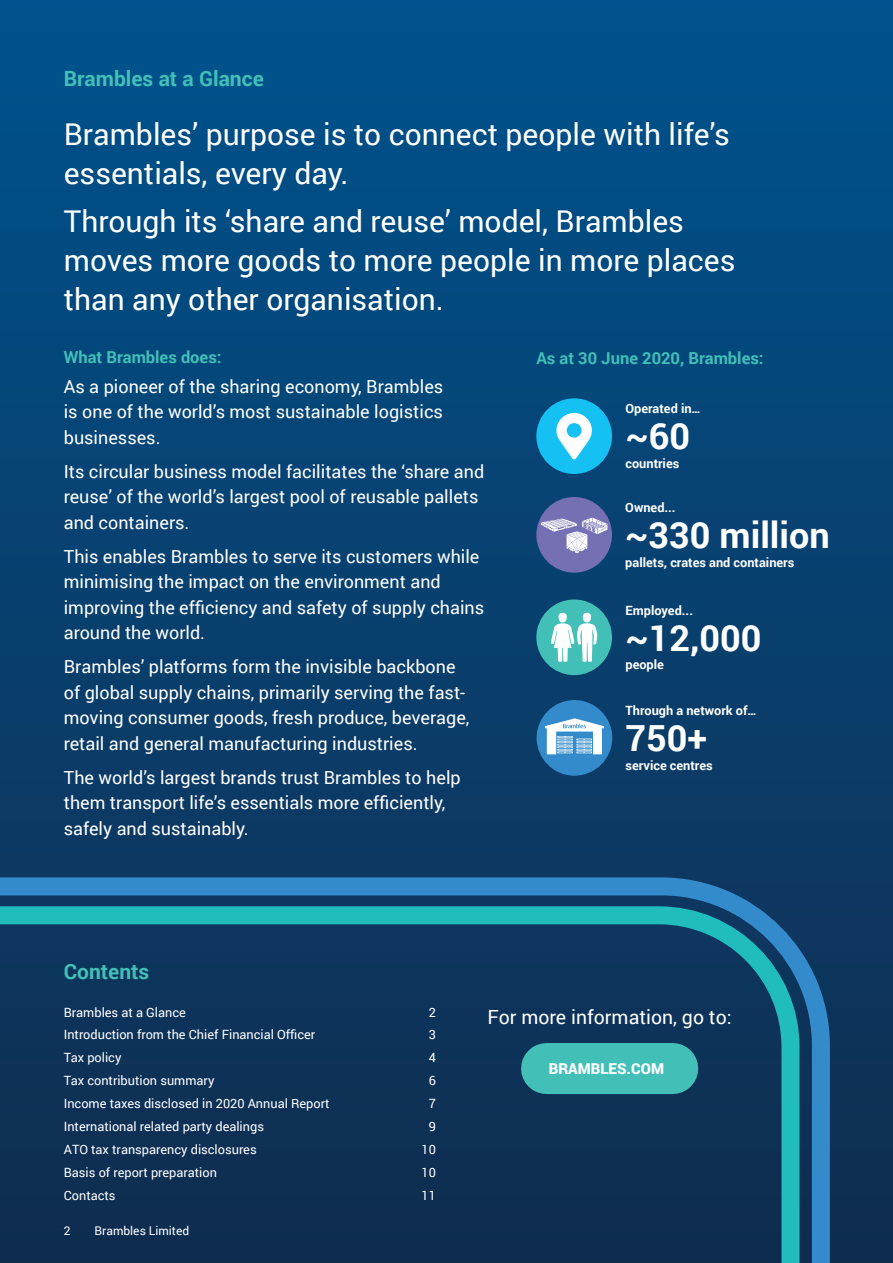
<style>
.page{position:relative;width:893px;height:1263px;background:#fff}
.page>*{position:absolute;margin:0;border:0;box-sizing:border-box;transform-origin:0 0}
.t1{font:700 36px "Roboto";color:#fff}
.Intro_Para__quote{font:30px/39px "Roboto";color:#fff}
.Page_Heading{font:700 21px "Roboto";color:#42c0b8}
.Intro_Para__quote-2{font:19.5px "Roboto";color:#fff}
.Intro_Para__quote-3{font:18px/25.5px "Roboto";color:#fff}
.Subheading_1{font:700 16.5px "Roboto";color:#42c0b8}
.t2{font:900 15px "Roboto";color:#fff}
.Body_text_9pt_GREY{font:12.75px "Roboto";color:#fff}
.Subheading_2_White{font:700 12.75px "Roboto";color:#fff}
.t3{font:12px "Roboto";color:#fff}
</style>
<div class="page">
<div style="left:0;top:0;width:893px;height:1263px;background:linear-gradient(to bottom,#00538d,#112c4e)"></div>
<div style="left:536px;top:398px;width:76px;height:76px;background:#15c0f2;border-radius:50%"></div>
<svg style="left:556px;top:413px;width:36px;height:46px"></svg>
<div style="left:536px;top:599px;width:76px;height:76px;background:#42c0b8;border-radius:50%"></div>
<svg style="left:551px;top:613px;width:46px;height:49px"></svg>
<div style="left:537px;top:700px;width:75px;height:76px;background:#348bcb;border-radius:50%"></div>
<svg style="left:545px;top:718px;width:59px;height:36px"></svg>
<div style="left:536px;top:497px;width:76px;height:76px;background:#756fb3;border-radius:50%"></div>
<svg style="left:541px;top:518px;width:66px;height:35px"></svg>
<svg style="left:0;top:868px;width:839px;height:395px;background:#206094"></svg>
<svg style="left:0;top:897px;width:808px;height:366px;background:#103f61"></svg>
<p class="Page_Heading" style="left:64px;top:64px;width:201px">Brambles at a Glance</p>
<p class="Intro_Para__quote" style="left:64px;top:114px;width:667px">Brambles’ purpose is to connect people with life’s essentials, every day.</p>
<p class="Intro_Para__quote" style="left:64px;top:200px;width:673px">Through its ‘share and reuse’ model, Brambles moves more goods to more people in more places than any other organisation.</p>
<p class="Subheading_1" style="left:64px;top:346px;width:159px">What Brambles does:</p>
<p class="Intro_Para__quote-3" style="left:64px;top:373px;width:381px;text-align:justify">As a pioneer of the sharing economy, Brambles is one of the world’s most sustainable logistics businesses.</p>
<p class="Intro_Para__quote-3" style="left:64px;top:458px;width:422px">Its circular business model facilitates the ‘share and reuse’ of the world’s largest pool of reusable pallets and containers.</p>
<p class="Intro_Para__quote-3" style="left:64px;top:543px;width:422px">This enables Brambles to serve its customers while minimising the impact on the environment and improving the efficiency and safety of supply chains around the world.</p>
<p class="Intro_Para__quote-3" style="left:64px;top:653px;width:407px">Brambles’ platforms form the invisible backbone of global supply chains, primarily serving the fast&shy;moving consumer goods, fresh produce, beverage, retail and general manufacturing industries.</p>
<p class="Intro_Para__quote-3" style="left:64px;top:764px;width:398px">The world’s largest brands trust Brambles to help them transport life’s essentials more efficiently, safely and sustainably.</p>
<p class="Subheading_1" style="left:536px;top:346px;width:229px">As at 30 June 2020, Brambles:</p>
<p class="Subheading_2_White" style="left:625px;top:400px;width:77px">Operated in…</p>
<p class="t1" style="left:625px;top:411px;width:66px">~60</p>
<p class="Subheading_2_White" style="left:625px;top:454px;width:55px">countries</p>
<p class="Subheading_2_White" style="left:625px;top:498px;width:52px">Owned...</p>
<p class="t1" style="left:625px;top:510px;width:206px">~330 million</p>
<p class="Subheading_2_White" style="left:625px;top:553px;width:171px">pallets, crates and containers</p>
<p class="Subheading_2_White" style="left:625px;top:601px;width:69px">Employed...</p>
<p class="t1" style="left:625px;top:612px;width:137px">~12,000</p>
<p class="Subheading_2_White" style="left:625px;top:656px;width:40px">people</p>
<p class="Subheading_2_White" style="left:625px;top:701px;width:133px">Through a network of…</p>
<p class="t1" style="left:625px;top:713px;width:83px">750+</p>
<p class="Subheading_2_White" style="left:625px;top:756px;width:89px">service centres</p>
<p class="Page_Heading" style="left:64px;top:957px;width:87px">Contents</p>
<p class="Body_text_9pt_GREY" style="left:64px;top:1003px;width:124px">Brambles at a Glance</p>
<p class="Body_text_9pt_GREY" style="left:429px;top:1003px;width:9px">2</p>
<p class="Body_text_9pt_GREY" style="left:64px;top:1026px;width:253px">Introduction from the Chief Financial Officer</p>
<p class="Body_text_9pt_GREY" style="left:429px;top:1026px;width:9px">3</p>
<p class="Body_text_9pt_GREY" style="left:64px;top:1049px;width:59px">Tax policy</p>
<p class="Body_text_9pt_GREY" style="left:429px;top:1049px;width:9px">4</p>
<p class="Body_text_9pt_GREY" style="left:64px;top:1072px;width:152px">Tax contribution summary</p>
<p class="Body_text_9pt_GREY" style="left:429px;top:1072px;width:9px">6</p>
<p class="Body_text_9pt_GREY" style="left:64px;top:1094px;width:267px">Income taxes disclosed in 2020 Annual Report</p>
<p class="Body_text_9pt_GREY" style="left:429px;top:1094px;width:9px">7</p>
<p class="Body_text_9pt_GREY" style="left:64px;top:1117px;width:202px">International related party dealings</p>
<p class="Body_text_9pt_GREY" style="left:429px;top:1117px;width:9px">9</p>
<p class="Body_text_9pt_GREY" style="left:64px;top:1140px;width:194px">ATO tax transparency disclosures</p>
<p class="Body_text_9pt_GREY" style="left:421px;top:1140px;width:16px">10</p>
<p class="Body_text_9pt_GREY" style="left:64px;top:1163px;width:155px">Basis of report preparation</p>
<p class="Body_text_9pt_GREY" style="left:421px;top:1163px;width:16px">10</p>
<p class="Body_text_9pt_GREY" style="left:64px;top:1186px;width:53px">Contacts</p>
<p class="Body_text_9pt_GREY" style="left:421px;top:1186px;width:16px">11</p>
<p class="t3" style="left:64px;top:1222px;width:8px">2</p>
<p class="t3" style="left:95px;top:1222px;width:96px">Brambles Limited</p>
<p class="Intro_Para__quote-2" style="left:488px;top:1003px;width:246px">For more information, go to:</p>
<p class="t2" style="left:549px;top:1058px;width:117px">BRAMBLES.COM</p>
</div>
